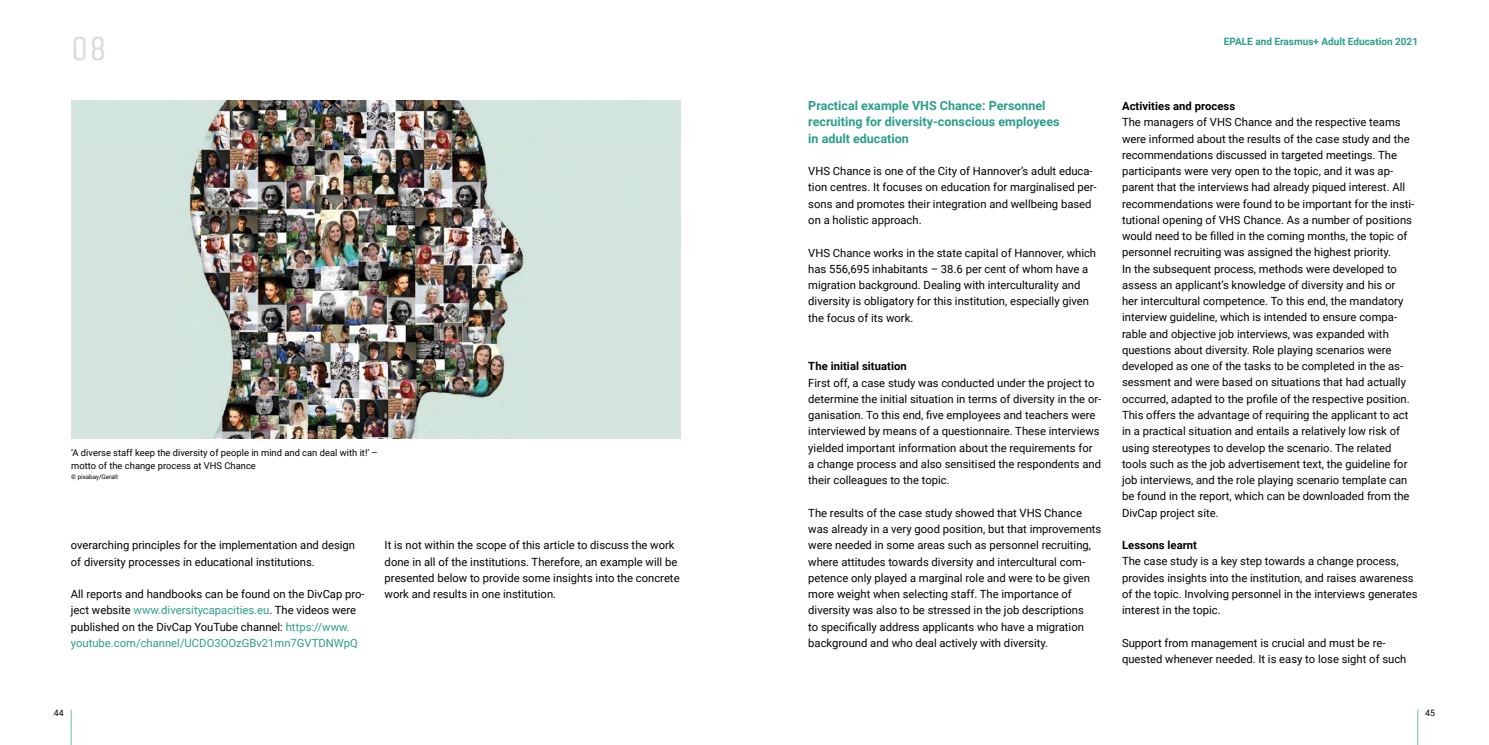
<style>
.page{position:relative;width:1489px;height:745px;background:#fff}
.page>*{position:absolute;margin:0;border:0;box-sizing:border-box;transform-origin:0 0}
.t1{font:35px "Unica One";color:#d8ddd6}
.t2{font:700 12.5px/16.2px "Roboto";color:#2a9e8a}
.t3{font:11.25px/16.2px "Roboto";color:#000}
.t4{font:700 11.25px "Roboto";letter-spacing:.005em;color:#000}
.t5{font:700 10px "Roboto";color:#2a9e8a}
.t6{font:9.38px/12.5px "Roboto";color:#000}
.t7{font:8.75px "Roboto";color:#000}
.t8{font:6.25px "Roboto";color:#000}
.s1{color:#2a9e8a}
</style>
<div class="page">
<img style="left:71px;top:100px;width:609px;height:338px">
<hr style="left:71px;top:709px;width:1px;height:35px;background:#6dbea9">
<hr style="left:1417px;top:709px;width:1px;height:35px;background:#6dbea9">
<h1 class="t1" style="left:71px;top:28px;width:38px">08</h1>
<p class="t6" style="left:71px;top:446px;width:308px">‘A diverse staff keep the diversity of people in mind and can deal with it!’ – motto of the change process at VHS Chance</p>
<p class="t8" style="left:71px;top:472px;width:48px">© pixabay/Geralt</p>
<p class="t3" style="left:71px;top:536px;width:286px">overarching principles for the implementation and design of diversity processes in educational institutions.</p>
<p class="t3" style="left:71px;top:585px;width:295px">All reports and handbooks can be found on the DivCap pro&shy;ject website <span class="s1">www.diversitycapacities.eu</span>. The videos were published on the DivCap YouTube channel: <span class="s1">https://www. youtube.com/channel/UCDO3OOzGBv21mn7GVTDNWpQ</span></p>
<p class="t3" style="left:384px;top:536px;width:296px">It is not within the scope of this article to discuss the work done in all of the institutions. Therefore, an example will be presented below to provide some insights into the concrete work and results in one institution.</p>
<p class="t5" style="left:1223px;top:34px;width:196px">EPALE and Erasmus+ Adult Education 2021</p>
<p class="t2" style="left:808px;top:97px;width:253px">Practical example VHS Chance: Personnel recruiting for diversity-conscious employees in adult education</p>
<p class="t3" style="left:808px;top:162px;width:290px">VHS Chance is one of the City of Hannover’s adult educa&shy;tion centres. It focuses on education for marginalised per&shy;sons and promotes their integration and wellbeing based on a holistic approach.</p>
<p class="t3" style="left:808px;top:244px;width:289px">VHS Chance works in the state capital of Hannover, which has 556,695 inhabitants – 38.6 per cent of whom have a migration background. Dealing with interculturality and diversity is obligatory for this institution, especially given the focus of its work.</p>
<p class="t4" style="left:808px;top:358px;width:100px">The initial situation</p>
<p class="t3" style="left:808px;top:374px;width:294px">First off, a case study was conducted under the project to determine the initial situation in terms of diversity in the or&shy;ganisation. To this end, five employees and teachers were interviewed by means of a questionnaire. These interviews yielded important information about the requirements for a change process and also sensitised the respondents and their colleagues to the topic.</p>
<p class="t3" style="left:808px;top:504px;width:294px">The results of the case study showed that VHS Chance was already in a very good position, but that improvements were needed in some areas such as personnel recruiting, where attitudes towards diversity and intercultural com&shy;petence only played a marginal role and were to be given more weight when selecting staff. The importance of diversity was also to be stressed in the job descriptions<br>to specifically address applicants who have a migration background and who deal actively with diversity.</p>
<p class="t4" style="left:1121px;top:98px;width:115px">Activities and process</p>
<p class="t3" style="left:1121px;top:114px;width:294px">The managers of VHS Chance and the respective teams were informed about the results of the case study and the recommendations discussed in targeted meetings. The participants were very open to the topic, and it was ap&shy;parent that the interviews had already piqued interest. All recommendations were found to be important for the insti&shy;tutional opening of VHS Chance. As a number of positions would need to be filled in the coming months, the topic of personnel recruiting was assigned the highest priority.<br>In the subsequent process, methods were developed to assess an applicant’s knowledge of diversity and his or<br>her intercultural competence. To this end, the mandatory interview guideline, which is intended to ensure compa&shy;rable and objective job interviews, was expanded with questions about diversity. Role playing scenarios were developed as one of the tasks to be completed in the as&shy;sessment and were based on situations that had actually occurred, adapted to the profile of the respective position.<br>This offers the advantage of requiring the applicant to act in a practical situation and entails a relatively low risk of using stereotypes to develop the scenario. The related tools such as the job advertisement text, the guideline for job interviews, and the role playing scenario template can be found in the report, which can be downloaded from the DivCap project site.</p>
<p class="t4" style="left:1121px;top:537px;width:77px">Lessons learnt</p>
<p class="t3" style="left:1121px;top:552px;width:297px">The case study is a key step towards a change process, provides insights into the institution, and raises awareness of the topic. Involving personnel in the interviews generates interest in the topic.</p>
<p class="t3" style="left:1121px;top:633px;width:286px">Support from management is crucial and must be re&shy;quested whenever needed. It is easy to lose sight of such</p>
<p class="t7" style="left:54px;top:706px;width:11px">44</p>
<p class="t7" style="left:1424px;top:706px;width:11px">45</p>
</div>
